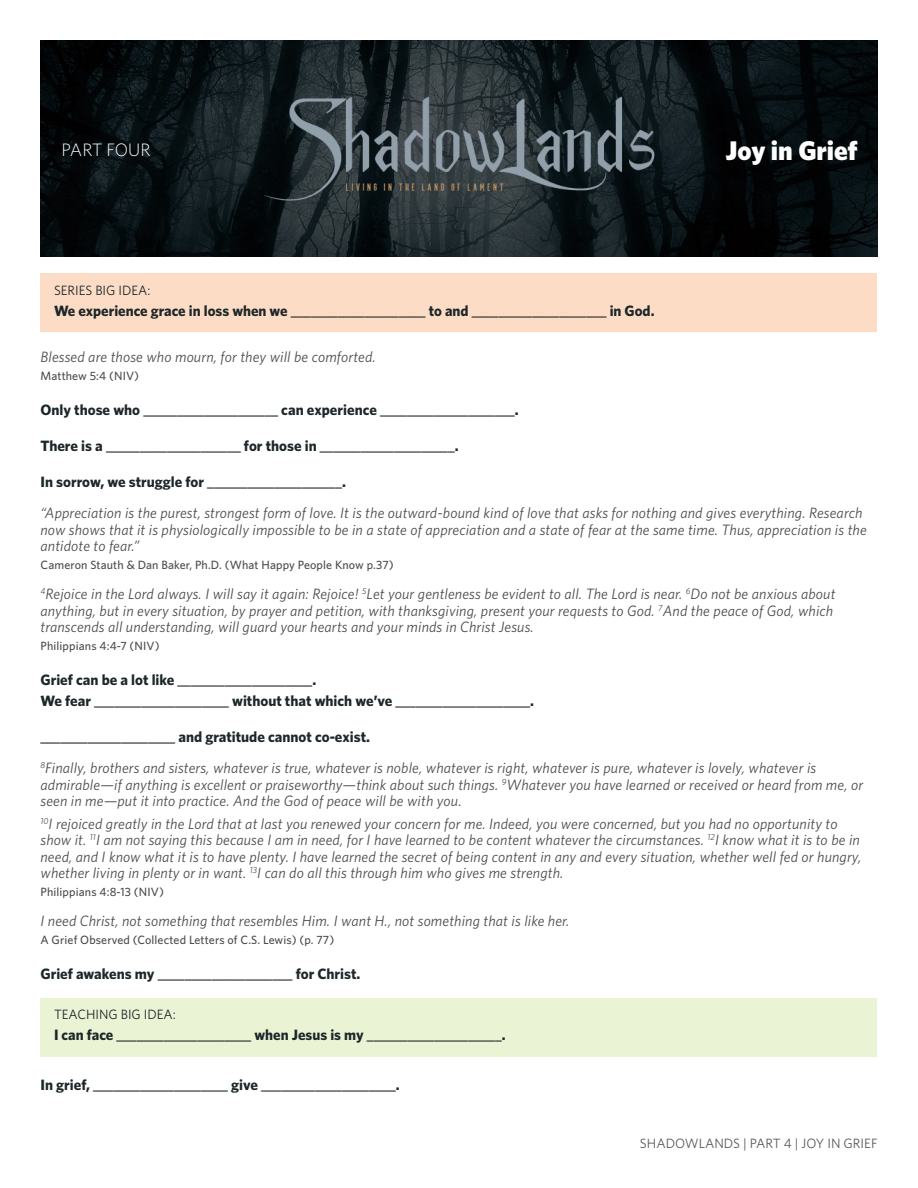
<style>
.page{position:relative;width:918px;height:1188px;background:#fff}
.page>*{position:absolute;margin:0;border:0;box-sizing:border-box;transform-origin:0 0}
.t1{font:900 27px "Whitney HTF";color:#fff}
.t2{font:300 18px "Whitney HTF";letter-spacing:-.005em;color:#fff}
.Scripture_Left_Last{font:italic 15px/16.5px "Whitney HTF";letter-spacing:.01em;color:#4b4c4d}
.Fillin_Bold{font:700 15px/21px "Whitney HTF";color:#1d2629}
.Scripture_Left{font:italic 15px/16.5px "Whitney HTF";letter-spacing:.01em;color:#4b4c4d}
.Series_Big_Idea{font:700 15px "Whitney HTF";color:#1d2629}
.Teaching_Big_Idea{font:700 15px "Whitney HTF";color:#1d2629}
.Fillin_Bold_-pad_top{font:700 15px "Whitney HTF";color:#1d2629}
.t3{font:13.5px "Whitney HTF";color:#57585a}
.Teaching_Big_Idea_He{font:13.5px "Whitney HTF";color:#1d2629}
.Series_Big_Idea_Head{font:13.5px "Whitney HTF";color:#1d2629}
.Scripture_Reference{font:500 12px "Whitney HTF";letter-spacing:.01em;color:#4b4c4d}
</style>
<div class="page">
<img style="left:40px;top:40px;width:838px;height:216px">
<div style="left:40px;top:274px;width:838px;height:23px;background:#fddcc5"></div>
<div style="left:40px;top:289px;width:838px;height:43px;background:#fddcc5"></div>
<div style="left:40px;top:998px;width:838px;height:24px;background:#eaf3d4"></div>
<div style="left:40px;top:1013px;width:838px;height:43px;background:#eaf3d4"></div>
<p class="t2" style="left:62px;top:139px;width:90px">PART FOUR</p>
<h1 class="t1" style="left:725px;top:134px;width:134px">Joy in Grief</h1>
<p class="Series_Big_Idea_Head" style="left:54px;top:282px;width:98px">SERIES BIG IDEA:</p>
<p class="Series_Big_Idea" style="left:54px;top:301px;width:602px">We experience grace in loss when we ____________________ to and ____________________ in God.</p>
<p class="Scripture_Left_Last" style="left:40px;top:348px;width:337px">Blessed are those who mourn, for they will be comforted.</p>
<p class="Scripture_Reference" style="left:40px;top:369px;width:100px">Matthew 5:4 (NIV)</p>
<p class="Fillin_Bold" style="left:40px;top:398px;width:480px">Only those who ____________________ can experience ____________________.</p>
<p class="Fillin_Bold" style="left:40px;top:434px;width:420px">There is a ____________________ for those in ____________________.</p>
<p class="Fillin_Bold" style="left:40px;top:470px;width:307px">In sorrow, we struggle for ____________________.</p>
<p class="Scripture_Left_Last" style="left:40px;top:504px;width:828px">“Appreciation is the purest, strongest form of love. It is the outward-bound kind of love that asks for nothing and gives everything. Research now shows that it is physiologically impossible to be in a state of appreciation and a state of fear at the same time. Thus, appreciation is the antidote to fear.”</p>
<p class="Scripture_Reference" style="left:40px;top:558px;width:355px">Cameron Stauth &amp; Dan Baker, Ph.D. (What Happy People Know p.37)</p>
<p class="Scripture_Left_Last" style="left:40px;top:585px;width:796px"><sup>4</sup>Rejoice in the Lord always. I will say it again: Rejoice! <sup>5</sup>Let your gentleness be evident to all. The Lord is near. <sup>6</sup>Do not be anxious about anything, but in every situation, by prayer and petition, with thanksgiving, present your requests to God. <sup>7</sup>And the peace of God, which transcends all understanding, will guard your hearts and your minds in Christ Jesus.</p>
<p class="Scripture_Reference" style="left:40px;top:639px;width:121px">Philippians 4:4-7 (NIV)</p>
<p class="Fillin_Bold" style="left:40px;top:668px;width:495px">Grief can be a lot like ____________________.<br>We fear ____________________ without that which we’ve ____________________.</p>
<p class="Fillin_Bold" style="left:40px;top:725px;width:331px">____________________ and gratitude cannot co-exist.</p>
<p class="Scripture_Left" style="left:40px;top:759px;width:824px"><sup>8</sup>Finally, brothers and sisters, whatever is true, whatever is noble, whatever is right, whatever is pure, whatever is lovely, whatever is admirable—if anything is excellent or praiseworthy—think about such things. <sup>9</sup>Whatever you have learned or received or heard from me, or seen in me—put it into practice. And the God of peace will be with you.</p>
<p class="Scripture_Left_Last" style="left:40px;top:815px;width:822px"><sup>10</sup>I rejoiced greatly in the Lord that at last you renewed your concern for me. Indeed, you were concerned, but you had no opportunity to show it. <sup>11</sup>I am not saying this because I am in need, for I have learned to be content whatever the circumstances. <sup>12</sup>I know what it is to be in need, and I know what it is to have plenty. I have learned the secret of being content in any and every situation, whether well fed or hungry, whether living in plenty or in want. <sup>13</sup>I can do all this through him who gives me strength.</p>
<p class="Scripture_Reference" style="left:40px;top:885px;width:125px">Philippians 4:8-13 (NIV)</p>
<p class="Scripture_Left_Last" style="left:40px;top:912px;width:530px">I need Christ, not something that resembles Him. I want H., not something that is like her.</p>
<p class="Scripture_Reference" style="left:40px;top:933px;width:295px">A Grief Observed (Collected Letters of C.S. Lewis) (p. 77)</p>
<p class="Fillin_Bold" style="left:40px;top:962px;width:321px">Grief awakens my ____________________ for Christ.</p>
<p class="Teaching_Big_Idea_He" style="left:54px;top:1006px;width:123px">TEACHING BIG IDEA:</p>
<p class="Teaching_Big_Idea" style="left:54px;top:1026px;width:453px">I can face ____________________ when Jesus is my ____________________.</p>
<p class="Fillin_Bold_-pad_top" style="left:40px;top:1075px;width:361px">In grief, ____________________ give ____________________.</p>
<p class="t3" style="left:640px;top:1135px;width:239px">SHADOWLANDS | PART 4 | JOY IN GRIEF</p>
</div>
